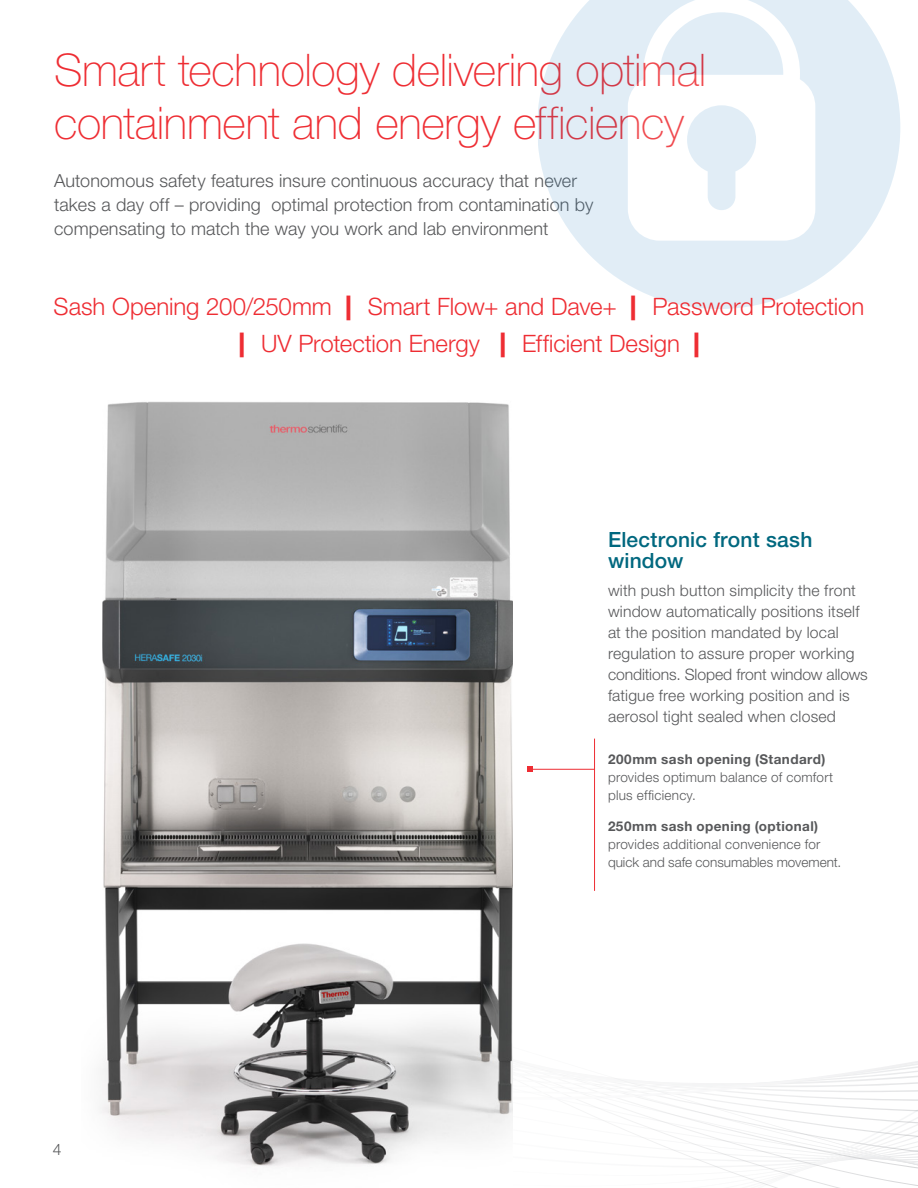
<style>
.page{position:relative;width:918px;height:1188px;background:#fff}
.page>*{position:absolute;margin:0;border:0;box-sizing:border-box;transform-origin:0 0}
.Headline{font:100 45px/52.5px "Helvetica Neue LT Std";letter-spacing:-.005em;color:#ee2d33}
.References_Heading{font:300 24px/36.3px "Helvetica Neue LT Std";letter-spacing:-.005em;color:#ee2d33}
.Body_Copy{font:500 21px/21px "Helvetica Neue LT Std";letter-spacing:.01em;color:#00687f}
.Secondary_Header{font:300 18px/24px "Helvetica Neue LT Std";letter-spacing:.005em;color:#57585a}
.Body_Copy-2{font:300 15.75px/21px "Helvetica Neue LT Std";letter-spacing:.015em;color:#57585a}
.Body_Copy-3{font:300 13.5px/18px "Helvetica Neue LT Std";letter-spacing:.02em;color:#57585a}
.s1{font-weight:900;font-size:24.75px}
.s2{font-weight:700}
</style>
<div class="page">
<svg style="left:538px;top:0;width:362px;height:309px;fill:#e1edf6"></svg>
<div style="left:628px;top:75px;width:187px;height:166px;background:#fff;border-radius:32px"></div>
<svg style="left:643px;top:0;width:157px;height:210px"></svg>
<img style="left:100px;top:401px;width:413px;height:766px">
<hr style="left:594px;top:739px;width:1px;height:152px;background:#ee2d33">
<hr style="left:530px;top:769px;width:65px;height:1px;background:#ee2d33">
<svg style="left:527px;top:766px;width:6px;height:6px"></svg>
<p class="Headline" style="left:54px;top:44px;width:654px">Smart technology delivering optimal containment and energy efficiency</p>
<p class="Secondary_Header" style="left:54px;top:168px;width:541px">Autonomous safety features insure continuous accuracy that never takes a day off – providing optimal protection from contamination by compensating to match the way you work and lab environment</p>
<p class="References_Heading" style="left:239px;top:288px;width:627px;text-indent:-185px">Sash Opening 200/250mm <span class="s1">|</span> Smart Flow+ and Dave+ <span class="s1">|</span> Password Protection <span class="s1">|</span> UV Protection Energy <span class="s1">|</span> Efficient Design <span class="s1">|</span></p>
<p class="Body_Copy-2" style="left:53px;top:1139px;width:10px">4</p>
<p class="Body_Copy" style="left:608px;top:529px;width:206px">Electronic front sash window</p>
<p class="Body_Copy-2" style="left:608px;top:580px;width:261px">with push button simplicity the front window automatically positions itself at the position mandated by local regulation to assure proper working conditions. Sloped front window allows fatigue free working position and is aerosol tight sealed when closed</p>
<p class="Body_Copy-3" style="left:608px;top:750px;width:227px"><span class="s2">200mm sash opening (Standard) </span>provides optimum balance of comfort plus efficiency.</p>
<p class="Body_Copy-3" style="left:608px;top:817px;width:235px"><span class="s2">250mm sash opening (optional) </span>provides additional convenience for quick and safe consumables movement.</p>
</div>
